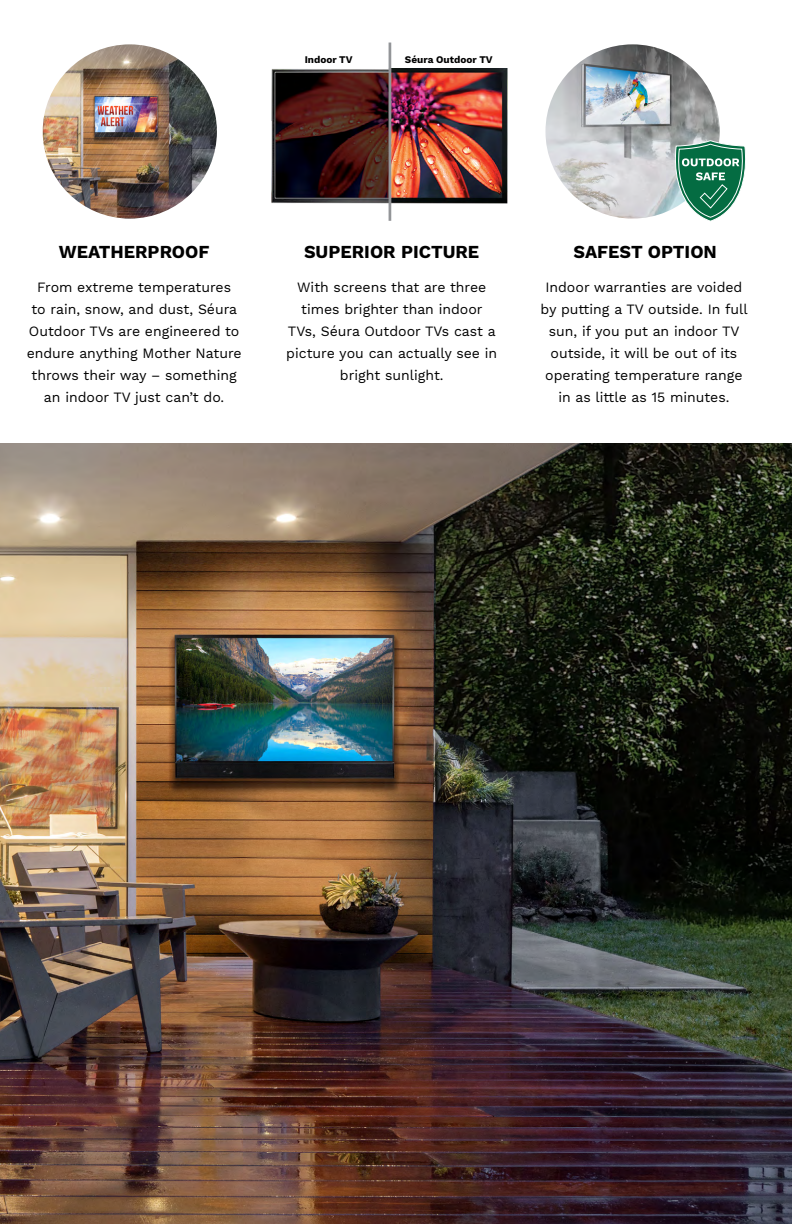
<style>
.page{position:relative;width:792px;height:1224px;background:#fff}
.page>*{position:absolute;margin:0;border:0;box-sizing:border-box;transform-origin:0 0}
.t1{font:700 18px "Work Sans";color:#000}
.t2{font:14px/22px "Work Sans";color:#000;text-align:center}
.t3{font:700 10px "Work Sans";color:#000}
</style>
<div class="page">
<img style="left:0;top:444px;width:792px;height:780px">
<img style="left:272px;top:69px;width:236px;height:134px">
<hr style="left:389px;top:43px;width:2px;height:178px;background:#939598">
<img style="left:545px;top:44px;width:175px;height:175px;border-radius:87px">
<svg style="left:675px;top:140px;width:70px;height:81px"></svg>
<img style="left:43px;top:44px;width:174px;height:175px;border-radius:87px">
<p class="t3" style="left:305px;top:54px;width:49px">Indoor TV</p>
<p class="t3" style="left:405px;top:54px;width:89px">Séura Outdoor TV</p>
<p class="t1" style="left:59px;top:241px;width:152px">WEATHERPROOF</p>
<p class="t1" style="left:304px;top:241px;width:177px">SUPERIOR PICTURE</p>
<p class="t1" style="left:574px;top:241px;width:145px">SAFEST OPTION</p>
<p class="t2" style="left:27px;top:277px;width:216px">From extreme temperatures<br>to rain, snow, and dust, Séura<br>Outdoor TVs are engineered to endure anything Mother Nature throws their way – something an indoor TV just can’t do.</p>
<p class="t2" style="left:286px;top:277px;width:212px">With screens that are three times brighter than indoor<br>TVs, Séura Outdoor TVs cast a picture you can actually see in bright sunlight.</p>
<p class="t2" style="left:541px;top:277px;width:209px">Indoor warranties are voided by putting a TV outside. In full sun, if you put an indoor TV outside, it will be out of its operating temperature range in as little as 15 minutes.</p>
</div>
